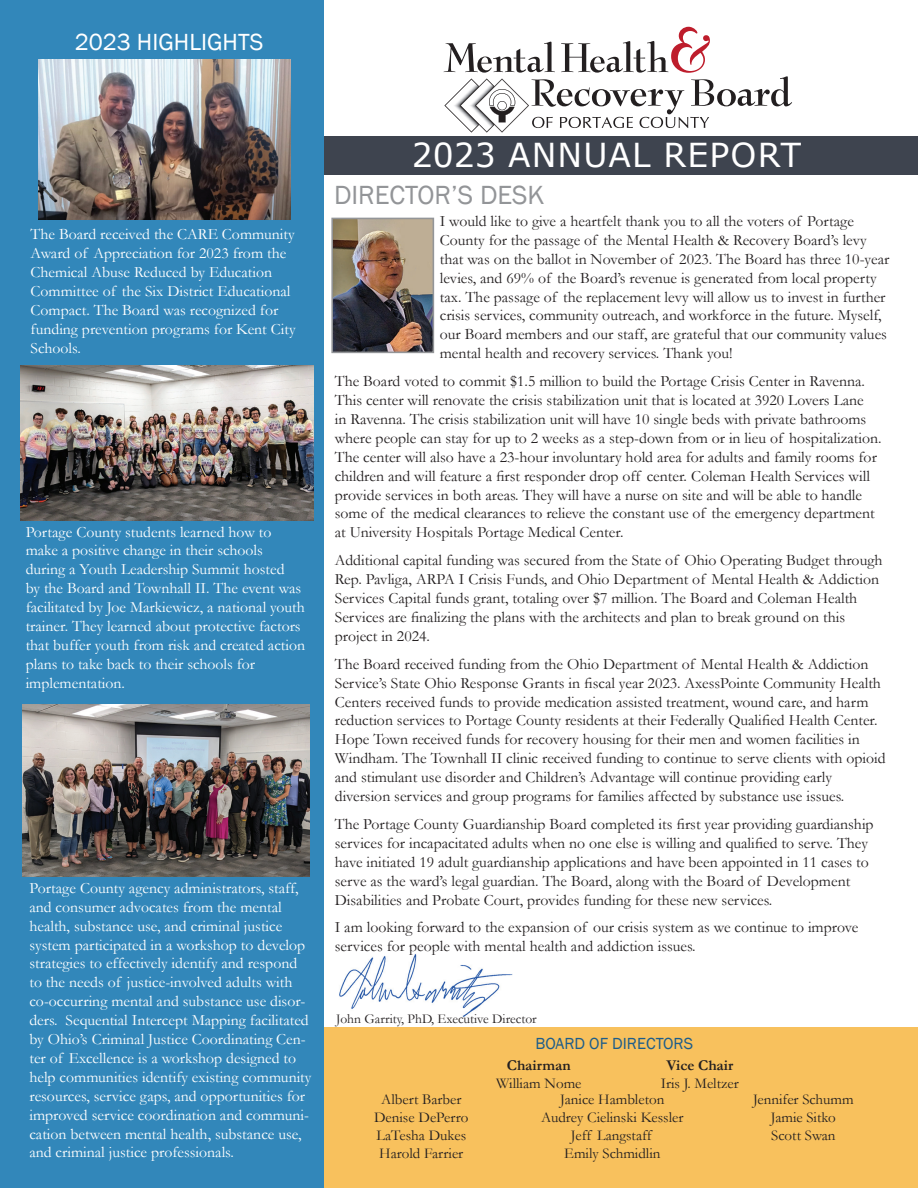
<style>
.page{position:relative;width:918px;height:1188px;background:#fff}
.page>*{position:absolute;margin:0;border:0;box-sizing:border-box;transform-origin:0 0}
.t1{font:33px "Verdana";letter-spacing:.035em;color:#fff}
.t2{font:27px "Franklin Gothic";color:#939598}
.t3{font:24px "Franklin Gothic";color:#fff}
.t4{font:16.5px "Franklin Gothic";color:#1d5d8a}
.t5{font:15.75px/18.9px "Garamond";color:#231f20}
.t6{font:15.75px/18.9px "Garamond";color:#fff}
.t7{font:15px/18px "Garamond";color:#231f20;text-align:center}
.t8{font:700 15px "Garamond";color:#231f20}
.t9{font:13.5px "Garamond";color:#231f20}
</style>
<div class="page">
<img style="left:339px;top:954px;width:174px;height:63px">
<div style="left:317px;top:1027px;width:601px;height:161px;background:#f8c15d"></div>
<div style="left:317px;top:136px;width:601px;height:39px;background:#3e444f"></div>
<svg style="left:444px;top:27px;width:348px;height:106px"></svg>
<div style="left:0;top:0;width:324px;height:1188px;background:#3287ba"></div>
<img style="left:38px;top:59px;width:252px;height:161px">
<img style="left:21px;top:365px;width:292px;height:155px">
<img style="left:22px;top:705px;width:288px;height:172px">
<img style="left:334px;top:221px;width:97px;height:129px">
<div style="left:331px;top:218px;width:103px;height:135px;border:2px solid #939598"></div>
<h3 class="t3" style="left:75px;top:27px;width:190px">2023 HIGHLIGHTS</h3>
<p class="t6" style="left:31px;top:224px;width:266px">The Board received the CARE Community Award of Appreciation for 2023 from the Chemical Abuse Reduced by Education Committee of the Six District Educational Compact. The Board was recognized for funding prevention programs for Kent City Schools.</p>
<p class="t6" style="left:26px;top:522px;width:281px">Portage County students learned how to make a positive change in their schools during a Youth Leadership Summit hosted<br>by the Board and Townhall II. The event was facilitated by Joe Markiewicz, a national youth trainer. They learned about protective factors that buffer youth from risk and created action plans to take back to their schools for implementation.</p>
<p class="t6" style="left:29px;top:878px;width:284px">Portage County agency administrators, staff, and consumer advocates from the mental health, substance use, and criminal justice system participated in a workshop to develop strategies to effectively identify and respond to the needs of justice-involved adults with co-occurring mental and substance use disor&shy;ders. Sequential Intercept Mapping facilitated by Ohio’s Criminal Justice Coordinating Cen&shy;ter of Excellence is a workshop designed to help communities identify existing community resources, service gaps, and opportunities for improved service coordination and communi&shy;cation between mental health, substance use, and criminal justice professionals.</p>
<h1 class="t1" style="left:412px;top:132px;width:391px">2023 ANNUAL REPORT</h1>
<h2 class="t2" style="left:334px;top:178px;width:212px">DIRECTOR’S DESK</h2>
<p class="t5" style="left:440px;top:211px;width:451px">I would like to give a heartfelt thank you to all the voters of Portage County for the passage of the Mental Health &amp; Recovery Board’s levy that was on the ballot in November of 2023. The Board has three 10-year levies, and 69% of the Board’s revenue is generated from local property tax. The passage of the replacement levy will allow us to invest in further crisis services, community outreach, and workforce in the future. Myself, our Board members and our staff, are grateful that our community values mental health and recovery services. Thank you!</p>
<p class="t5" style="left:335px;top:371px;width:548px">The Board voted to commit $1.5 million to build the Portage Crisis Center in Ravenna.<br>This center will renovate the crisis stabilization unit that is located at 3920 Lovers Lane<br>in Ravenna. The crisis stabilization unit will have 10 single beds with private bathrooms where people can stay for up to 2 weeks as a step-down from or in lieu of hospitalization.<br>The center will also have a 23-hour involuntary hold area for adults and family rooms for children and will feature a first responder drop off center. Coleman Health Services will provide services in both areas. They will have a nurse on site and will be able to handle some of the medical clearances to relieve the constant use of the emergency department at University Hospitals Portage Medical Center.</p>
<p class="t5" style="left:335px;top:550px;width:549px">Additional capital funding was secured from the State of Ohio Operating Budget through Rep. Pavliga, ARPA I Crisis Funds, and Ohio Department of Mental Health &amp; Addiction Services Capital funds grant, totaling over $7 million. The Board and Coleman Health Services are finalizing the plans with the architects and plan to break ground on this project in 2024.</p>
<p class="t5" style="left:335px;top:654px;width:552px">The Board received funding from the Ohio Department of Mental Health &amp; Addiction Service’s State Ohio Response Grants in fiscal year 2023. AxessPointe Community Health Centers received funds to provide medication assisted treatment, wound care, and harm reduction services to Portage County residents at their Federally Qualified Health Center.<br>Hope Town received funds for recovery housing for their men and women facilities in Windham. The Townhall II clinic received funding to continue to serve clients with opioid and stimulant use disorder and Children’s Advantage will continue providing early diversion services and group programs for families affected by substance use issues.</p>
<p class="t5" style="left:335px;top:814px;width:540px">The Portage County Guardianship Board completed its first year providing guardianship services for incapacitated adults when no one else is willing and qualified to serve. They have initiated 19 adult guardianship applications and have been appointed in 11 cases to serve as the ward’s legal guardian. The Board, along with the Board of Development Disabilities and Probate Court, provides funding for these new services.</p>
<p class="t5" style="left:335px;top:918px;width:525px">I am looking forward to the expansion of our crisis system as we continue to improve services for people with mental health and addiction issues.</p>
<p class="t9" style="left:336px;top:1010px;width:202px">John Garrity, PhD, Executive Director</p>
<p class="t4" style="left:535px;top:1033px;width:159px">BOARD OF DIRECTORS</p>
<p class="t8" style="left:507px;top:1055px;width:65px">Chairman</p>
<p class="t7" style="left:496px;top:1074px;width:87px">William Nome</p>
<p class="t8" style="left:666px;top:1055px;width:68px">Vice Chair</p>
<p class="t7" style="left:661px;top:1074px;width:79px">Iris J. Meltzer</p>
<p class="t7" style="left:374px;top:1090px;width:96px">Albert Barber<br>Denise DePerro<br>LaTesha Dukes<br>Harold Farrier</p>
<p class="t7" style="left:541px;top:1090px;width:144px">Janice Hambleton<br>Audrey Cielinski Kessler<br>Jeff Langstaff<br>Emily Schmidlin</p>
<p class="t7" style="left:753px;top:1090px;width:102px">Jennifer Schumm<br>Jamie Sitko<br>Scott Swan</p>
</div>
